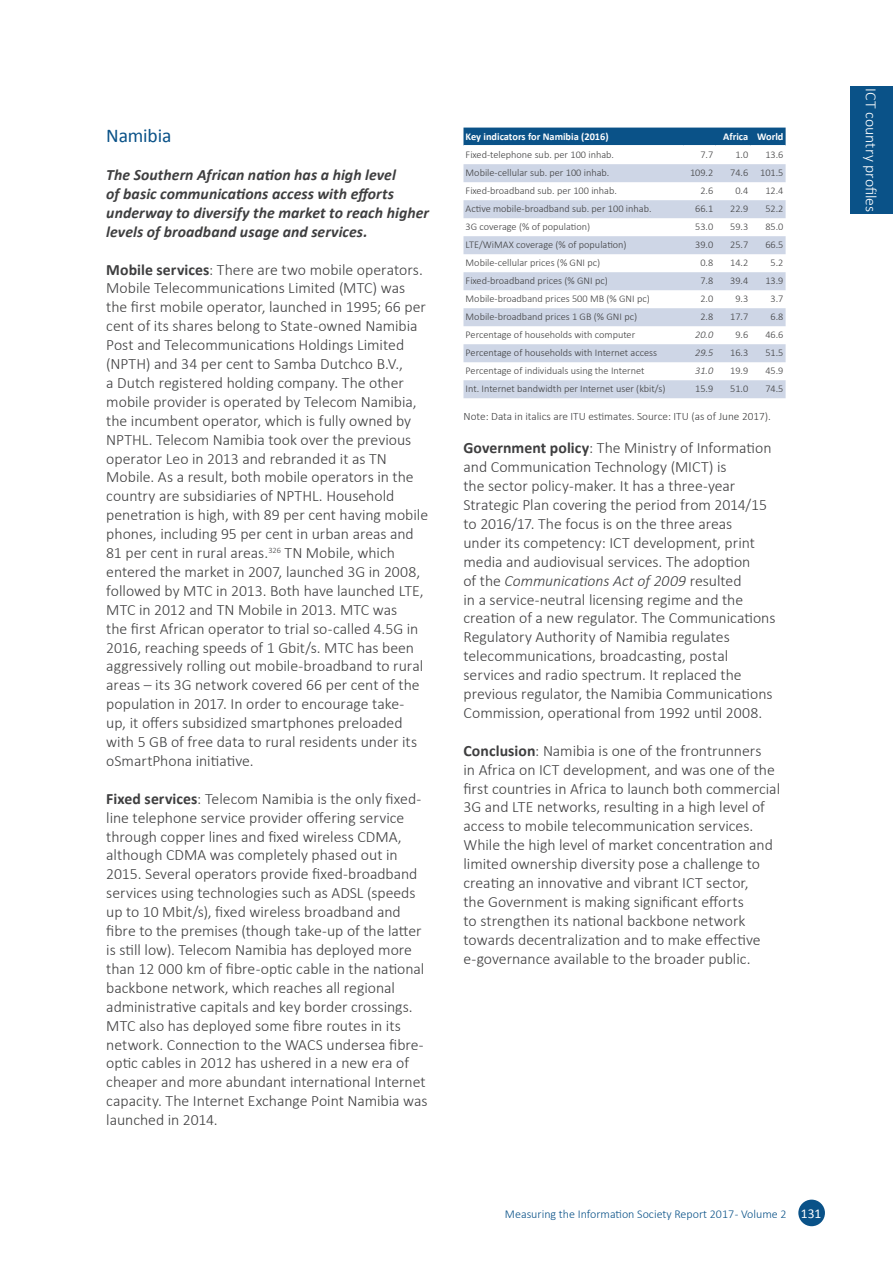
<style>
.page{position:relative;width:893px;height:1263px;background:#fff}
.page>*{position:absolute;margin:0;border:0;box-sizing:border-box;transform-origin:0 0}
.Heading_2_next_page{font:19.5px "Calibri";letter-spacing:-.01em;color:#0a5288}
.t1{font:300 15.75px/18.9px "Calibri";color:#3e3e3f}
.t2{font:italic 700 15.75px/18.9px "Calibri";letter-spacing:.005em;color:#3e3e3f}
.t3{font:300 15.75px "Calibri";color:#fff}
.t4{font:300 12px "Calibri";color:#0a5288}
.Source_text{font:300 11.25px "Calibri";color:#3e3e3f}
.Table_head_small_lef{font:700 10.35px "Calibri";color:#fff}
.Table_head_small_rig{font:700 10.35px "Calibri";color:#fff}
.Table_text_small_lef{font:300 10.2px "Calibri";color:#3e3e3f}
.Table_text_small_rig{font:300 10.2px "Calibri";color:#3e3e3f}
.Table_text_small_rig-2{font:italic 300 10.2px "Calibri";color:#3e3e3f}
.s1{font-weight:700}
.s2{font-style:italic}
.s3{font-weight:400;font-size:13.5px;color:#fff}
</style>
<div class="page">
<div style="left:798px;top:1199px;width:27px;height:27px;background:#0a5288;border-radius:50%"></div>
<div style="left:850px;top:86px;width:43px;height:128px;background:#0a5288"></div>
<div style="left:463px;top:128px;width:323px;height:17px;background:#0a5288"></div>
<svg style="left:463px;top:164px;width:323px;height:234px;fill:#ced6e6"></svg>
<h2 class="Heading_2_next_page" style="left:106px;top:122px;width:67px">Namibia</h2>
<p class="t2" style="left:106px;top:165px;width:324px">The Southern African nation has a high level<br>of basic communications access with efforts underway to diversify the market to reach higher levels of broadband usage and services.</p>
<p class="t1" style="left:106px;top:260px;width:323px"><span class="s1">Mobile services</span>: There are two mobile operators.<br>Mobile Telecommunications Limited (MTC) was the first mobile operator, launched in 1995; 66 per cent of its shares belong to State-owned Namibia Post and Telecommunications Holdings Limited (NPTH) and 34 per cent to Samba Dutchco B.V.,<br>a Dutch registered holding company. The other mobile provider is operated by Telecom Namibia, the incumbent operator, which is fully owned by NPTHL. Telecom Namibia took over the previous operator Leo in 2013 and rebranded it as TN Mobile. As a result, both mobile operators in the country are subsidiaries of NPTHL. Household penetration is high, with 89 per cent having mobile phones, including 95 per cent in urban areas and 81 per cent in rural areas.<sup>326</sup> TN Mobile, which entered the market in 2007, launched 3G in 2008, followed by MTC in 2013. Both have launched LTE, MTC in 2012 and TN Mobile in 2013. MTC was<br>the first African operator to trial so-called 4.5G in 2016, reaching speeds of 1 Gbit/s. MTC has been aggressively rolling out mobile-broadband to rural areas – its 3G network covered 66 per cent of the population in 2017. In order to encourage take&shy;up, it offers subsidized smartphones preloaded with 5 GB of free data to rural residents under its oSmartPhona initiative.</p>
<p class="t1" style="left:106px;top:789px;width:323px"><span class="s1">Fixed services</span>: Telecom Namibia is the only fixed&shy;line telephone service provider offering service through copper lines and fixed wireless CDMA, although CDMA was completely phased out in 2015. Several operators provide fixed-broadband services using technologies such as ADSL (speeds up to 10 Mbit/s), fixed wireless broadband and fibre to the premises (though take-up of the latter is still low). Telecom Namibia has deployed more than 12 000 km of fibre-optic cable in the national backbone network, which reaches all regional administrative capitals and key border crossings.<br>MTC also has deployed some fibre routes in its network. Connection to the WACS undersea fibre&shy;optic cables in 2012 has ushered in a new era of cheaper and more abundant international Internet capacity. The Internet Exchange Point Namibia was launched in 2014.</p>
<p class="Table_head_small_lef" style="left:466px;top:129px;width:144px">Key indicators for Namibia (2016)</p>
<p class="Table_head_small_rig" style="left:723px;top:129px;width:27px">Africa</p>
<p class="Table_head_small_rig" style="left:757px;top:129px;width:28px">World</p>
<p class="Table_text_small_lef" style="left:466px;top:149px;width:150px">Fixed-telephone sub. per 100 inhab.</p>
<p class="Table_text_small_rig" style="left:700px;top:149px;width:14px">7.7</p>
<p class="Table_text_small_rig" style="left:735px;top:149px;width:14px">1.0</p>
<p class="Table_text_small_rig" style="left:765px;top:149px;width:20px">13.6</p>
<p class="Table_text_small_lef" style="left:466px;top:167px;width:145px">Mobile-cellular sub. per 100 inhab.</p>
<p class="Table_text_small_rig" style="left:690px;top:167px;width:25px">109.2</p>
<p class="Table_text_small_rig" style="left:730px;top:167px;width:20px">74.6</p>
<p class="Table_text_small_rig" style="left:760px;top:167px;width:25px">101.5</p>
<p class="Table_text_small_lef" style="left:466px;top:185px;width:153px">Fixed-broadband sub. per 100 inhab.</p>
<p class="Table_text_small_rig" style="left:700px;top:185px;width:14px">2.6</p>
<p class="Table_text_small_rig" style="left:735px;top:185px;width:14px">0.4</p>
<p class="Table_text_small_rig" style="left:765px;top:185px;width:20px">12.4</p>
<p class="Table_text_small_lef" style="left:466px;top:203px;width:187px">Active mobile-broadband sub. per 100 inhab.</p>
<p class="Table_text_small_rig" style="left:695px;top:203px;width:20px">66. 1</p>
<p class="Table_text_small_rig" style="left:730px;top:203px;width:20px">22.9</p>
<p class="Table_text_small_rig" style="left:765px;top:203px;width:20px">52.2</p>
<p class="Table_text_small_lef" style="left:466px;top:221px;width:126px">3G coverage (% of population)</p>
<p class="Table_text_small_rig" style="left:695px;top:221px;width:20px">53.0</p>
<p class="Table_text_small_rig" style="left:730px;top:221px;width:20px">59.3</p>
<p class="Table_text_small_rig" style="left:765px;top:221px;width:20px">85.0</p>
<p class="Table_text_small_lef" style="left:466px;top:239px;width:163px">LTE/WiMAX coverage (% of population)</p>
<p class="Table_text_small_rig" style="left:695px;top:239px;width:20px">39.0</p>
<p class="Table_text_small_rig" style="left:730px;top:239px;width:20px">25.7</p>
<p class="Table_text_small_rig" style="left:765px;top:239px;width:20px">66.5</p>
<p class="Table_text_small_lef" style="left:466px;top:257px;width:136px">Mobile-cellular prices (% GNI pc)</p>
<p class="Table_text_small_rig" style="left:700px;top:257px;width:14px">0.8</p>
<p class="Table_text_small_rig" style="left:730px;top:257px;width:20px">14. 2</p>
<p class="Table_text_small_rig" style="left:770px;top:257px;width:14px">5.2</p>
<p class="Table_text_small_lef" style="left:466px;top:275px;width:144px">Fixed-broadband prices (% GNI pc)</p>
<p class="Table_text_small_rig" style="left:700px;top:275px;width:14px">7.8</p>
<p class="Table_text_small_rig" style="left:730px;top:275px;width:20px">39.4</p>
<p class="Table_text_small_rig" style="left:765px;top:275px;width:20px">13.9</p>
<p class="Table_text_small_lef" style="left:466px;top:293px;width:186px">Mobile-broadband prices 500 MB (% GNI pc)</p>
<p class="Table_text_small_rig" style="left:700px;top:293px;width:14px">2.0</p>
<p class="Table_text_small_rig" style="left:735px;top:293px;width:14px">9.3</p>
<p class="Table_text_small_rig" style="left:770px;top:293px;width:14px">3.7</p>
<p class="Table_text_small_lef" style="left:466px;top:311px;width:173px">Mobile-broadband prices 1 GB (% GNI pc)</p>
<p class="Table_text_small_rig" style="left:700px;top:311px;width:14px">2.8</p>
<p class="Table_text_small_rig" style="left:730px;top:311px;width:20px">17.7</p>
<p class="Table_text_small_rig" style="left:770px;top:311px;width:14px">6.8</p>
<p class="Table_text_small_lef" style="left:466px;top:329px;width:171px">Percentage of households with computer</p>
<p class="Table_text_small_rig-2" style="left:695px;top:329px;width:20px">20.0</p>
<p class="Table_text_small_rig" style="left:735px;top:329px;width:14px">9.6</p>
<p class="Table_text_small_rig" style="left:765px;top:329px;width:20px">46.6</p>
<p class="Table_text_small_lef" style="left:466px;top:347px;width:193px">Percentage of households with Internet access</p>
<p class="Table_text_small_rig-2" style="left:695px;top:347px;width:20px">29.5</p>
<p class="Table_text_small_rig" style="left:730px;top:347px;width:20px">16.3</p>
<p class="Table_text_small_rig" style="left:765px;top:347px;width:20px">51.5</p>
<p class="Table_text_small_lef" style="left:466px;top:365px;width:180px">Percentage of individuals using the Internet</p>
<p class="Table_text_small_rig-2" style="left:695px;top:365px;width:20px">31.0</p>
<p class="Table_text_small_rig" style="left:730px;top:365px;width:20px">19.9</p>
<p class="Table_text_small_rig" style="left:765px;top:365px;width:20px">45.9</p>
<p class="Table_text_small_lef" style="left:466px;top:383px;width:201px">Int. Internet bandwidth per Internet user (kbit/s)</p>
<p class="Table_text_small_rig" style="left:695px;top:383px;width:20px">15.9</p>
<p class="Table_text_small_rig" style="left:730px;top:383px;width:20px">51.0</p>
<p class="Table_text_small_rig" style="left:765px;top:383px;width:20px">74.5</p>
<p class="Source_text" style="left:463px;top:410px;width:309px">Note: Data in italics are ITU estimates. Source: ITU (as of June 2017).</p>
<p class="t1" style="left:463px;top:438px;width:313px"><span class="s1">Government policy</span>: The Ministry of Information and Communication Technology (MICT) is<br>the sector policy-maker. It has a three-year Strategic Plan covering the period from 2014/15 to 2016/17. The focus is on the three areas<br>under its competency: ICT development, print media and audiovisual services. The adoption<br>of the <span class="s2">Communications Act of 2009</span> resulted<br>in a service-neutral licensing regime and the creation of a new regulator. The Communications Regulatory Authority of Namibia regulates telecommunications, broadcasting, postal services and radio spectrum. It replaced the previous regulator, the Namibia Communications Commission, operational from 1992 until 2008.</p>
<p class="t1" style="left:463px;top:741px;width:318px"><span class="s1">Conclusion</span>: Namibia is one of the frontrunners<br>in Africa on ICT development, and was one of the first countries in Africa to launch both commercial 3G and LTE networks, resulting in a high level of access to mobile telecommunication services.<br>While the high level of market concentration and limited ownership diversity pose a challenge to creating an innovative and vibrant ICT sector,<br>the Government is making significant efforts<br>to strengthen its national backbone network towards decentralization and to make effective e-governance available to the broader public.</p>
<p class="t4" style="left:505px;top:1206px;width:318px">Measuring the Information Society Report 2017 - Volume 2 <span class="s3">131</span></p>
<p class="t3" style="left:881px;top:88px;width:126px;rotate:90deg">ICT country profiles</p>
</div>
